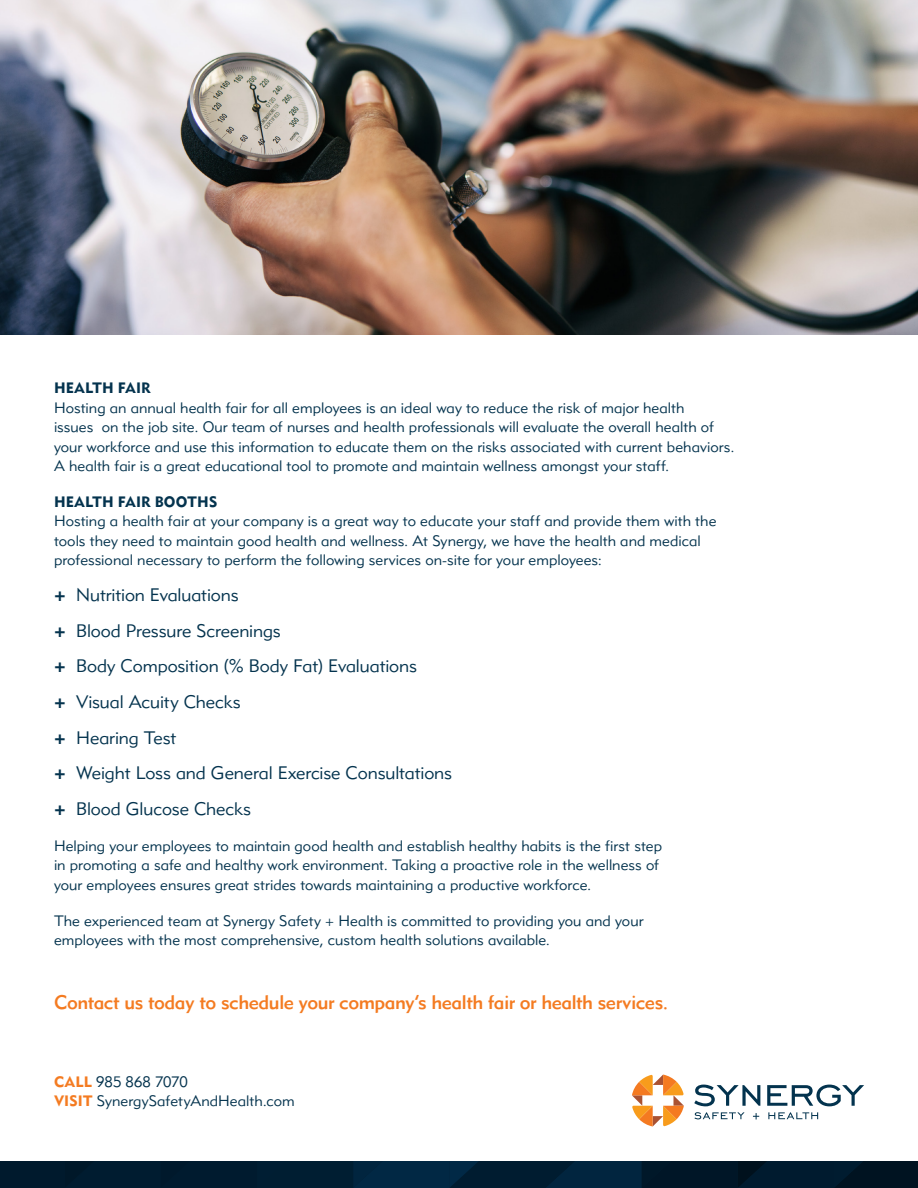
<style>
.page{position:relative;width:918px;height:1188px;background:#fff}
.page>*{position:absolute;margin:0;border:0;box-sizing:border-box;transform-origin:0 0}
.t1{font:19.5px "Metro Medium Two";letter-spacing:-.025em;color:#f47b21}
.v1_Bullet{font:18px "Metro Lite Two";letter-spacing:-.005em;color:#04334e}
.v1_Body{font:15px/19.5px "Metro Lite Two";color:#04334e}
.v1_Section_Title{font:15px "Metro Black Two";letter-spacing:.005em;color:#04334e}
.s1{font-family:"Metro Black Two";font-size:19.5px}
.s2{font-family:"Metro Black Two";color:#f47b21}
</style>
<div class="page">
<svg style="left:694px;top:1085px;width:170px;height:34px"></svg>
<svg style="left:632px;top:1075px;width:52px;height:52px"></svg>
<svg style="left:0;top:1161px;width:918px;height:27px;background:#001c30"></svg>
<img style="left:0;top:0;width:918px;height:335px">
<p class="v1_Section_Title" style="left:54px;top:378px;width:98px">HEALTH FAIR</p>
<p class="v1_Body" style="left:54px;top:397px;width:682px">Hosting an annual health fair for all employees is an ideal way to reduce the risk of major health<br>issues on the job site. Our team of nurses and health professionals will evaluate the overall health of your workforce and use this information to educate them on the risks associated with current behaviors.<br>A health fair is a great educational tool to promote and maintain wellness amongst your staff.</p>
<p class="v1_Section_Title" style="left:54px;top:492px;width:165px">HEALTH FAIR BOOTHS</p>
<p class="v1_Body" style="left:54px;top:511px;width:664px">Hosting a health fair at your company is a great way to educate your staff and provide them with the tools they need to maintain good health and wellness. At Synergy, we have the health and medical professional necessary to perform the following services on-site for your employees:</p>
<p class="v1_Bullet" style="left:54px;top:584px;width:186px"><span class="s1">+</span> Nutrition Evaluations</p>
<p class="v1_Bullet" style="left:54px;top:620px;width:228px"><span class="s1">+</span> Blood Pressure Screenings</p>
<p class="v1_Bullet" style="left:54px;top:655px;width:365px"><span class="s1">+</span> Body Composition (% Body Fat) Evaluations</p>
<p class="v1_Bullet" style="left:54px;top:691px;width:188px"><span class="s1">+</span> Visual Acuity Checks</p>
<p class="v1_Bullet" style="left:54px;top:727px;width:124px"><span class="s1">+</span> Hearing Test</p>
<p class="v1_Bullet" style="left:54px;top:762px;width:400px"><span class="s1">+</span> Weight Loss and General Exercise Consultations</p>
<p class="v1_Bullet" style="left:54px;top:798px;width:199px"><span class="s1">+</span> Blood Glucose Checks</p>
<p class="v1_Body" style="left:54px;top:836px;width:610px">Helping your employees to maintain good health and establish healthy habits is the first step in promoting a safe and healthy work environment. Taking a proactive role in the wellness of your employees ensures great strides towards maintaining a productive workforce.</p>
<p class="v1_Body" style="left:54px;top:910px;width:591px">The experienced team at Synergy Safety + Health is committed to providing you and your employees with the most comprehensive, custom health solutions available.</p>
<p class="t1" style="left:54px;top:990px;width:616px">Contact us today to schedule your company’s health fair or health services.</p>
<p class="v1_Body" style="left:54px;top:1073px;width:242px;line-height:18.6px"><span class="s2">CALL</span> 985 868 7070<br><span class="s2">VISIT</span> SynergySafetyAndHealth.com</p>
</div>
